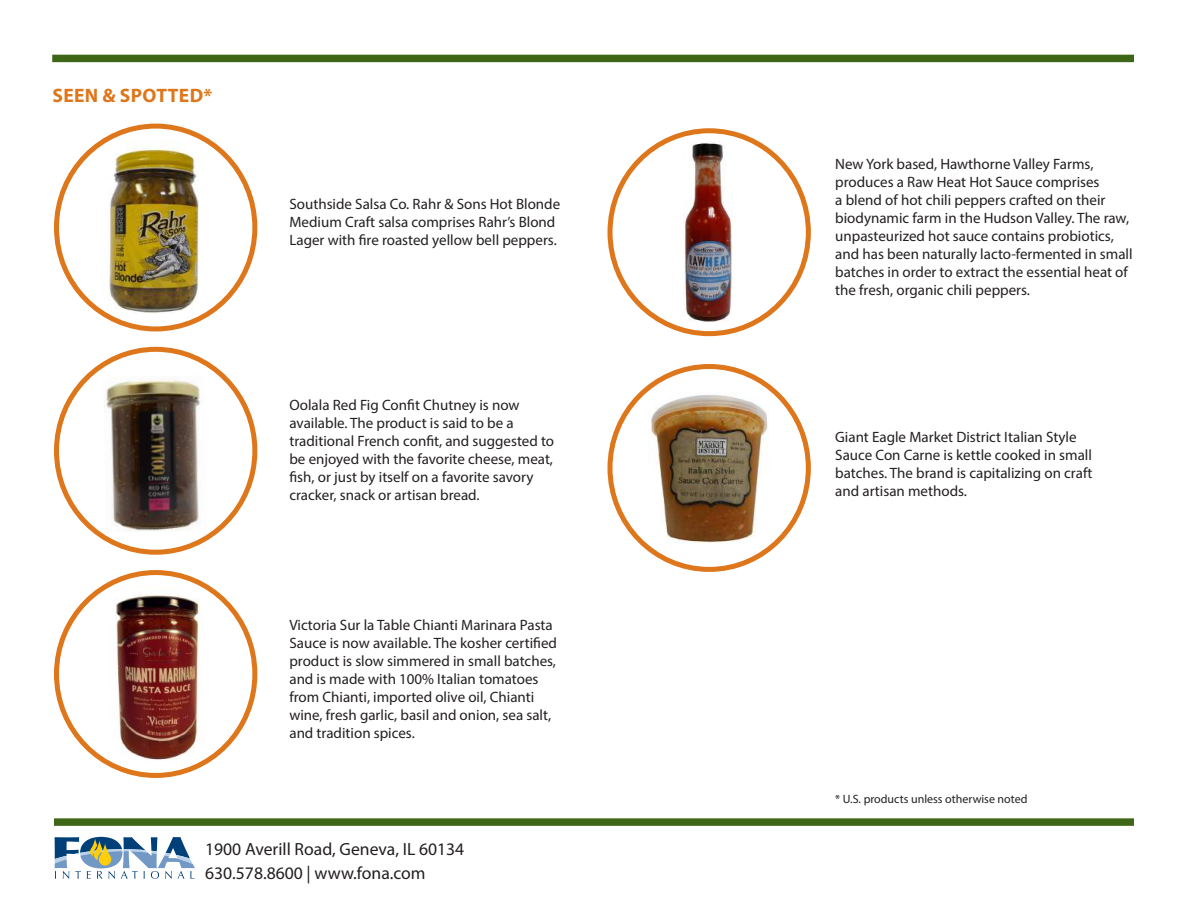
<style>
.page{position:relative;width:1188px;height:918px;background:#fff}
.page>*{position:absolute;margin:0;border:0;box-sizing:border-box;transform-origin:0 0}
.t1{font:700 19.5px "Myriad Pro";letter-spacing:.02em;color:#de761b}
.t2{font:17.7px/24.3px "Myriad Pro";color:#231f20}
.t3{font:15px/18px "Myriad Pro";color:#231f20}
.t4{font:12px "Myriad Pro";color:#231f20}
</style>
<div class="page">
<div style="left:54px;top:818px;width:1080px;height:8px;background:#3e6617"></div>
<svg style="left:55px;top:837px;width:140px;height:42px"></svg>
<div style="left:52px;top:55px;width:1082px;height:7px;background:#3e6617"></div>
<img style="left:103px;top:142px;width:96px;height:171px">
<div style="left:54px;top:124px;width:203px;height:207px;border:5px solid #de761b;border-radius:50%"></div>
<img style="left:651px;top:395px;width:118px;height:148px">
<div style="left:608px;top:364px;width:203px;height:208px;border:5px solid #de761b;border-radius:50%"></div>
<img style="left:104px;top:377px;width:96px;height:154px">
<div style="left:54px;top:347px;width:203px;height:208px;border:5px solid #de761b;border-radius:50%"></div>
<img style="left:110px;top:586px;width:93px;height:176px">
<div style="left:54px;top:570px;width:203px;height:208px;border:5px solid #de761b;border-radius:50%"></div>
<img style="left:683px;top:143px;width:49px;height:179px">
<div style="left:608px;top:128px;width:203px;height:208px;border:5px solid #de761b;border-radius:50%"></div>
<h1 class="t1" style="left:52px;top:82px;width:161px">SEEN &amp; SPOTTED*</h1>
<p class="t3" style="left:289px;top:195px;width:272px">Southside Salsa Co. Rahr &amp; Sons Hot Blonde<br>Medium Craft salsa comprises Rahr’s Blond<br>Lager with fire roasted yellow bell peppers.</p>
<p class="t3" style="left:289px;top:396px;width:266px">Oolala Red Fig Confit Chutney is now available. The product is said to be a traditional French confit, and suggested to be enjoyed with the favorite cheese, meat, fish, or just by itself on a favorite savory cracker, snack or artisan bread.</p>
<p class="t3" style="left:289px;top:616px;width:269px">Victoria Sur la Table Chianti Marinara Pasta Sauce is now available. The kosher certified product is slow simmered in small batches, and is made with 100% Italian tomatoes from Chianti, imported olive oil, Chianti wine, fresh garlic, basil and onion, sea salt, and tradition spices.</p>
<p class="t2" style="left:205px;top:836px;width:261px">1900 Averill Road, Geneva, IL 60134<br>630.578.8600 | www.fona.com</p>
<p class="t3" style="left:835px;top:155px;width:299px">New York based, Hawthorne Valley Farms, produces a Raw Heat Hot Sauce comprises<br>a blend of hot chili peppers crafted on their biodynamic farm in the Hudson Valley. The raw, unpasteurized hot sauce contains probiotics, and has been naturally lacto-fermented in small batches in order to extract the essential heat of the fresh, organic chili peppers.</p>
<p class="t3" style="left:835px;top:427px;width:259px">Giant Eagle Market District Italian Style Sauce Con Carne is kettle cooked in small batches. The brand is capitalizing on craft and artisan methods.</p>
<p class="t4" style="left:835px;top:791px;width:194px">* U.S. products unless otherwise noted</p>
</div>
